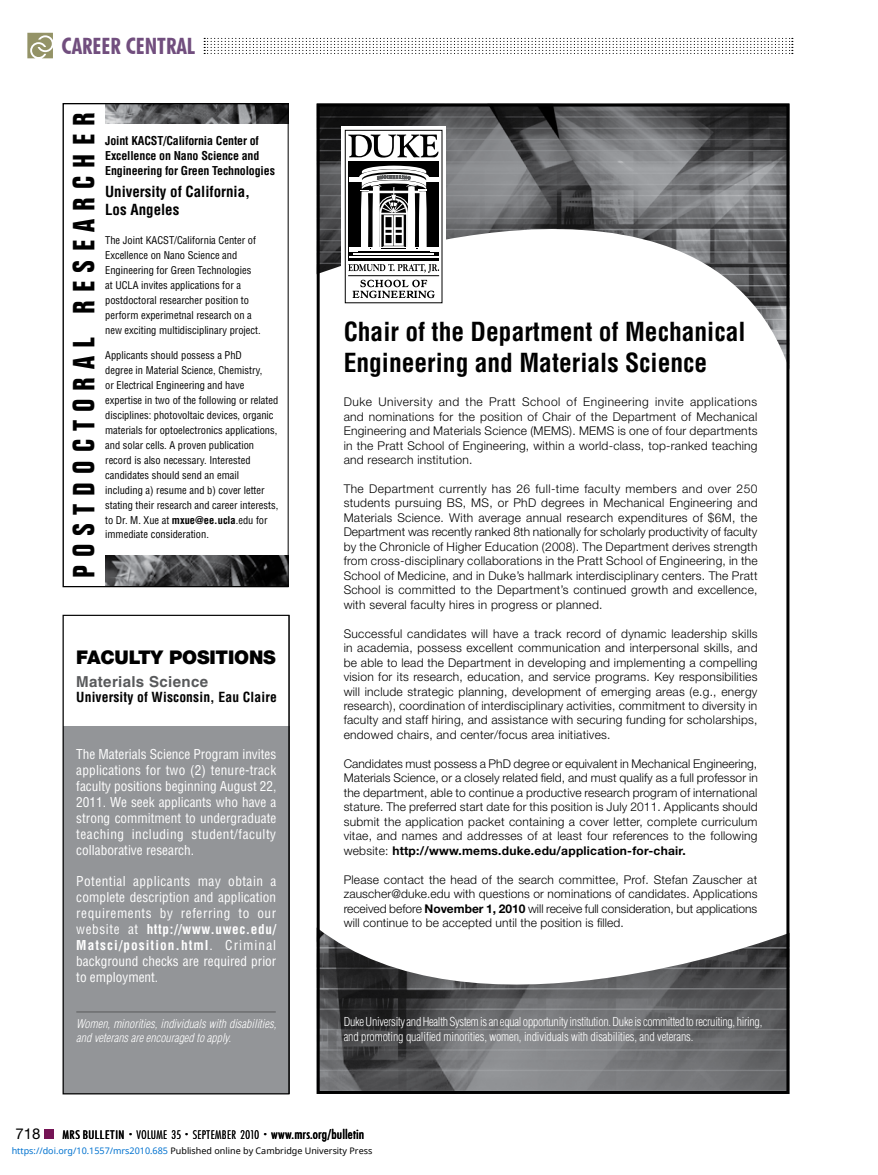
<style>
.page{position:relative;width:878px;height:1175px;background:#fff}
.page>*{position:absolute;margin:0;border:0;box-sizing:border-box;transform-origin:0 0}
.t1{font:700 condensed 29.85px "Folio BT";letter-spacing:.27em;color:#000}
.t2{font:700 condensed 25.65px/30.8px "Helvetica LT Std";color:#000}
.t3{font:700 condensed 22.5px "Futura BT";color:#714e7e}
.t4{font:900 18.9px "Helvetica Neue LT Std";letter-spacing:-.01em;color:#000}
.t5{font:700 15.15px "Helvetica";letter-spacing:.02em;color:#58595b}
.t6{font:15px "Helvetica Neue LT Std";color:#000}
.t7{font:700 condensed 14.85px/17.9px "Helvetica LT Std";color:#000}
.t8{font:700 condensed 13.65px "Helvetica LT Std";letter-spacing:.01em;color:#000}
.t9{font:condensed 13.35px/15.9px "Helvetica LT Std";color:#fff;text-align:justify}
.t10{font:300 12px/14.4px "Helvetica Neue LT Std";letter-spacing:.02em;color:#000;text-align:justify}
.t11{font:300 condensed 12px/15px "Helvetica LT Std";letter-spacing:-.025em;color:#fff}
.t12{font:700 condensed 12px/14.9px "Helvetica LT Std";letter-spacing:-.01em;color:#000}
.t13{font:300 condensed 12px "Futura BT";letter-spacing:.025em;color:#000}
.t14{font:italic 300 condensed 11.85px/14.2px "Helvetica LT Std";color:#fff}
.t15{font:condensed 10.5px/14.9px "Helvetica LT Std";color:#000}
.t16{font:9px "Noto Sans";color:#000}
.s1{font-weight:700}
.s2{font-weight:500}
.s3{font-size:7.5px}
.s4{font-weight:500;font-size:13.5px}
.s5{color:#0172cf}
</style>
<div class="page">
<div style="left:45px;top:1130px;width:9px;height:8px;background:#751455"></div>
<svg style="left:204px;top:38px;width:588px;height:16px"></svg>
<svg style="left:27px;top:33px;width:26px;height:25px"></svg>
<img style="left:320px;top:108px;width:465px;height:250px">
<svg style="left:342px;top:126px;width:103px;height:174px"></svg>
<div style="left:345px;top:130px;width:97px;height:173px;border:1px solid #000"></div>
<div style="left:348px;top:161px;width:91px;height:99px;background:#000"></div>
<div style="left:349px;top:247px;width:89px;height:5px;background:#fff"></div>
<hr style="left:358px;top:251px;width:71px;height:2px;background:#000">
<div style="left:423px;top:177px;width:15px;height:5px;background:#fff"></div>
<div style="left:349px;top:177px;width:16px;height:5px;background:#fff"></div>
<hr style="left:349px;top:257px;width:89px;height:1px;background:#fff">
<hr style="left:353px;top:253px;width:81px;height:1px;background:#fff">
<svg style="left:359px;top:166px;width:70px;height:83px"></svg>
<svg style="left:348px;top:264px;width:91px;height:9px"></svg>
<svg style="left:348px;top:134px;width:90px;height:24px"></svg>
<svg style="left:352px;top:280px;width:83px;height:18px"></svg>
<hr style="left:348px;top:275px;width:91px;height:1px;background:#000">
<div style="left:324px;top:300px;width:438px;height:94px;background:#fff"></div>
<img style="left:316px;top:930px;width:473px;height:164px">
<div style="left:316px;top:104px;width:473px;height:989px;border:3px solid #000"></div>
<div style="left:63px;top:726px;width:226px;height:368px;background:#939598"></div>
<hr style="left:76px;top:1011px;width:200px;height:1px;background:#58595b">
<div style="left:63px;top:615px;width:226px;height:479px;border:1px solid #000"></div>
<svg style="left:105px;top:105px;width:181px;height:480px"></svg>
<div style="left:63px;top:103px;width:225px;height:484px;border:1px solid #000"></div>
<h3 class="t3" style="left:62px;top:32px;width:135px">CAREER CE NTRAL</h3>
<h1 class="t1" style="left:66px;top:578px;width:468px;rotate:-90deg">POSTDOCTORAL RESEARCHER</h1>
<p class="t12" style="left:105px;top:133px;width:171px">Joint KACST/California Center of<br>Excellence on Nano Science and<br>Engineering for Green Technologies</p>
<p class="t7" style="left:105px;top:183px;width:146px">University of California,<br>Los Angeles</p>
<p class="t15" style="left:105px;top:233px;width:157px">The Joint KACST/California Center of Excellence on Nano Science and Engineering for Green Technologies at UCLA invites applications for a postdoctoral researcher position to perform experimetnal research on a new exciting multidisciplinary project.</p>
<p class="t15" style="left:105px;top:348px;width:174px">Applicants should possess a PhD<br>degree in Material Science, Chemistry,<br>or Electrical Engineering and have expertise in two of the following or related disciplines: photovoltaic devices, organic materials for optoelectronics applications, and solar cells. A proven publication record is also necessary. Interested candidates should send an email including a) resume and b) cover letter stating their research and career interests, to Dr. M. Xue at <span class="s1">mxue@ee.ucla</span>.edu for immediate consideration.</p>
<h3 class="t4" style="left:76px;top:646px;width:201px">FACULTY POSITIONS</h3>
<p class="t5" style="left:76px;top:672px;width:133px">Materials Science</p>
<p class="t8" style="left:76px;top:688px;width:202px">University of Wisconsin, Eau Claire</p>
<p class="t9" style="left:76px;top:746px;width:201px">The Materials Science Program invites applications for two (2) tenure-track faculty positions beginning August 22, 2011. We seek applicants who have a strong commitment to undergraduate teaching including student/faculty collaborative research.</p>
<p class="t9" style="left:76px;top:873px;width:201px">Potential applicants may obtain a complete description and application requirements by referring to our website at <span class="s1">http://www.uwec.edu/ Matsci/position.html</span>. Criminal background checks are required prior to employment.</p>
<p class="t14" style="left:76px;top:1017px;width:201px">Women, minorities, individuals with disabilities, and veterans are encouraged to apply.</p>
<h2 class="t2" style="left:344px;top:316px;width:403px">Chair of the Department of Mechanical<br>Engineering and Materials Science</h2>
<p class="t10" style="left:344px;top:394px;width:415px">Duke University and the Pratt School of Engineering invite applications and nominations for the position of Chair of the Department of Mechanical Engineering and Materials Science (MEMS). MEMS is one of four departments in the Pratt School of Engineering, within a world-class, top-ranked teaching and research institution.</p>
<p class="t10" style="left:344px;top:481px;width:415px">The Department currently has 26 full-time faculty members and over 250 students pursuing BS, MS, or PhD degrees in Mechanical Engineering and Materials Science. With average annual research expenditures of $6M, the Department was recently ranked 8th nationally for scholarly productivity of faculty by the Chronicle of Higher Education (2008). The Department derives strength from cross-disciplinary collaborations in the Pratt School of Engineering, in the School of Medicine, and in Duke’s hallmark interdisciplinary centers. The Pratt School is committed to the Department’s continued growth and excellence, with several faculty hires in progress or planned.</p>
<p class="t10" style="left:344px;top:626px;width:415px">Successful candidates will have a track record of dynamic leadership skills in academia, possess excellent communication and interpersonal skills, and be able to lead the Department in developing and implementing a compelling vision for its research, education, and service programs. Key responsibilities will include strategic planning, development of emerging areas (e.g., energy research), coordination of interdisciplinary activities, commitment to diversity in faculty and staff hiring, and assistance with securing funding for scholarships, endowed chairs, and center/focus area initiatives.</p>
<p class="t10" style="left:344px;top:756px;width:415px">Candidates must possess a PhD degree or equivalent in Mechanical Engineering, Materials Science, or a closely related field, and must qualify as a full professor in the department, able to continue a productive research program of international stature. The preferred start date for this position is July 2011. Applicants should submit the application packet containing a cover letter, complete curriculum vitae, and names and addresses of at least four references to the following website: <span class="s1">http://www.mems.duke.edu/application-for-chair.</span></p>
<p class="t10" style="left:344px;top:872px;width:415px">Please contact the head of the search committee, Prof. Stefan Zauscher at zauscher@duke.edu with questions or nominations of candidates. Applications received before <span class="s1">November 1, 2010</span> will receive full consideration, but applications will continue to be accepted until the position is filled.</p>
<p class="t11" style="left:344px;top:1013px;width:420px">Duke University and Health System is an equal opportunity institution. Duke is committed to recruiting, hiring, and promoting qualified minorities, women, individuals with disabilities, and veterans.</p>
<p class="t6" style="left:15px;top:1124px;width:27px">718</p>
<p class="t13" style="left:62px;top:1127px;width:303px"><span class="s2">MRS BULLETIN</span> <span class="s3">•</span> VOLUME 35 <span class="s3">•</span> SEPTEMBER 2010 <span class="s3">•</span> <span class="s4">www.mrs.org/bulletin</span></p>
<p class="t16" style="left:12px;top:1143px;width:362px"><span class="s5">https://doi.org/10.1557/mrs2010.685</span> Published online by Cambridge University Press</p>
</div>
